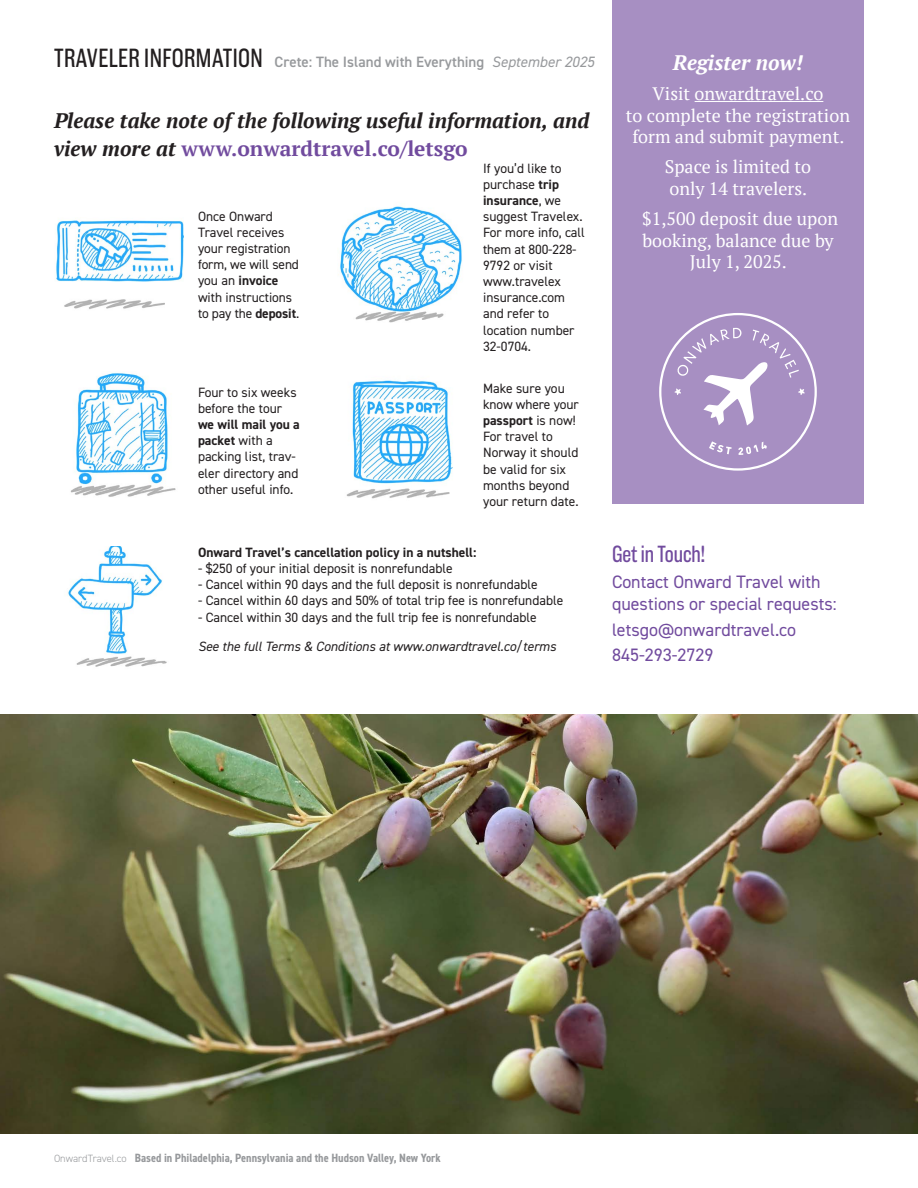
<style>
.page{position:relative;width:918px;height:1188px;background:#fff}
.page>*{position:absolute;margin:0;border:0;box-sizing:border-box;transform-origin:0 0}
.t1{font:24px "Americane Cond";color:#714b9e}
.t2{font:italic 700 21px/28.5px "PT Serif";color:#231f20}
.t3{font:italic 700 21px "PT Serif";color:#fff}
.t4{font:18px/21.6px "PT Serif";color:#fff;text-align:center}
.t5{font:18px/22.5px "DIN2014";color:#714b9e}
.t6{font:600 15px "DIN2014";color:#97999c}
.t7{font:13.5px/16.2px "DIN2014";color:#231f20}
.t8{font:italic 13.5px "DIN2014";color:#231f20}
.t9{font:700 13.5px "DIN2014";color:#231f20}
.t10{font:700 condensed 12px "DIN2014";color:#97999c}
.s1{font-family:"Americane Cond";font-weight:400;font-size:27px;color:#231f20}
.s2{font-weight:400;font-style:italic}
.s3{font-style:normal;color:#714b9e}
.s4{font-weight:700}
.s5{font-weight:300;font-stretch:normal;font-size:10.5px}
</style>
<div class="page">
<div style="left:612px;top:0;width:252px;height:504px;background:#a78fc2"></div>
<img style="left:56px;top:219px;width:128px;height:90px">
<img style="left:346px;top:380px;width:107px;height:119px">
<img style="left:338px;top:206px;width:124px;height:117px">
<img style="left:70px;top:372px;width:106px;height:125px">
<img style="left:68px;top:546px;width:99px;height:121px">
<svg style="left:659px;top:313px;width:158px;height:158px"></svg>
<img style="left:0;top:715px;width:918px;height:419px">
<hr style="left:695px;top:101px;width:128px;height:1px;background:#fff">
<p class="t6" style="left:54px;top:52px;width:542px"><span class="s1">TRAVELER INFORMATION</span> Crete: The Island with Everything <span class="s2">September 2025</span></p>
<h2 class="t2" style="left:54px;top:106px;width:537px">Please take note of the following useful information, and view more at <span class="s3">www.onwardtravel.co/letsgo</span></h2>
<p class="t7" style="left:483px;top:160px;width:103px">If you’d like to purchase <span class="s4">trip insurance</span>, we suggest Travelex.<br>For more info, call them at 800-228-<br>9792 or visit www.travelex insurance.com and refer to location number<br>32-0704.</p>
<p class="t7" style="left:198px;top:208px;width:103px">Once Onward<br>Travel receives your registration form, we will send you an <span class="s4">invoice </span>with instructions to pay the <span class="s4">deposit</span>.</p>
<p class="t7" style="left:198px;top:384px;width:100px">Four to six weeks before the tour</p>
<p class="t7" style="left:198px;top:416px;width:103px"><span class="s4">we will mail you a packet</span> with a packing list, trav&shy;eler directory and other useful info.</p>
<p class="t7" style="left:483px;top:380px;width:97px">Make sure you know where your <span class="s4">passport</span> is now!<br>For travel to<br>Norway it should be valid for six months beyond your return date.</p>
<p class="t9" style="left:198px;top:543px;width:280px">Onward Travel’s cancellation policy in a nutshell:</p>
<p class="t7" style="left:198px;top:560px;width:256px">- $250 of your initial deposit is nonrefundable</p>
<p class="t7" style="left:198px;top:576px;width:341px">- Cancel within 90 days and the full deposit is nonrefundable</p>
<p class="t7" style="left:198px;top:592px;width:367px">- Cancel within 60 days and 50% of total trip fee is nonrefundable</p>
<p class="t7" style="left:198px;top:609px;width:340px">- Cancel within 30 days and the full trip fee is nonrefundable</p>
<p class="t8" style="left:198px;top:638px;width:360px">See the full Terms &amp; Conditions at www.onwardtravel.co/terms</p>
<h2 class="t3" style="left:673px;top:49px;width:132px">Register now!</h2>
<h3 class="t4" style="left:626px;top:83px;width:226px">Visit onwardtravel.co<br>to complete the registration form and submit payment.</h3>
<h3 class="t4" style="left:665px;top:156px;width:148px;text-align:left">Space is limited to only 14 travelers.</h3>
<h3 class="t4" style="left:642px;top:208px;width:197px">$1,500 deposit due upon booking, balance due by<br>July 1, 2025.</h3>
<h1 class="t1" style="left:612px;top:540px;width:95px">Get in Touch!</h1>
<h3 class="t5" style="left:612px;top:570px;width:226px">Contact Onward Travel with questions or special requests:</h3>
<h3 class="t5" style="left:612px;top:616px;width:186px;line-height:25.5px">letsgo@onwardtravel.co<br>845-293-2729</h3>
<p class="t10" style="left:54px;top:1150px;width:388px"><span class="s5">OnwardTravel.co</span> Based in Philadelphia, Pennsylvania and the Hudson Valley, New York</p>
</div>
